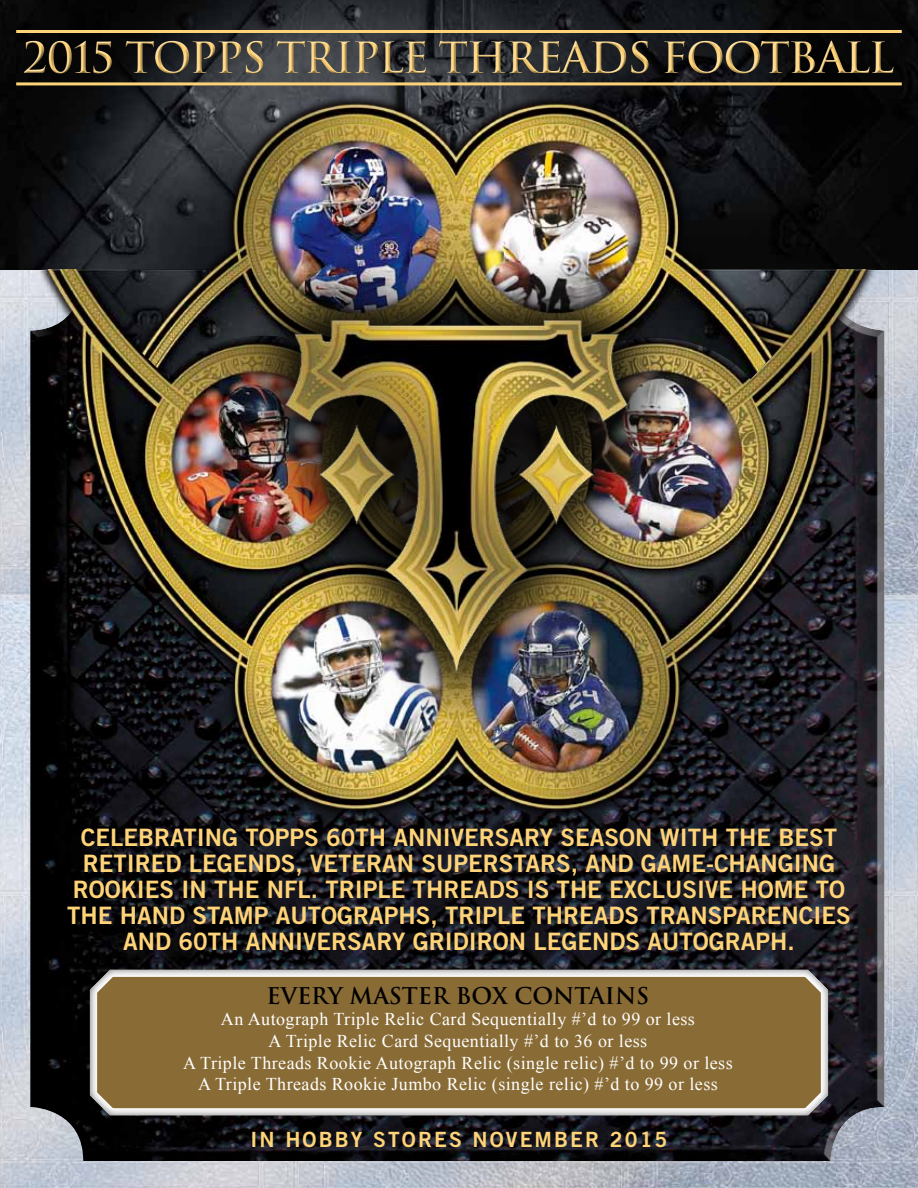
<style>
.page{position:relative;width:918px;height:1188px;background:#fff}
.page>*{position:absolute;margin:0;border:0;box-sizing:border-box;transform-origin:0 0}
.t1{font:700 42px "Trajan";letter-spacing:-.035em;color:#ffd478}
.t2{font:24px "Trade Gothic Bold Two";color:#ffd478}
.t3{font:700 22.5px "Trajan Pro";color:#000}
.t4{font:21px "Trade Gothic Bold Two";letter-spacing:.1em;color:#ffd478}
.t5{font:18px/21.6px "Times New Roman";letter-spacing:.025em;color:#fff;text-align:center}
</style>
<div class="page">
<img style="left:0;top:270px;width:918px;height:325px">
<img style="left:0;top:595px;width:918px;height:593px">
<div style="left:28px;top:275px;width:858px;height:887px;background:#000;opacity:.75"></div>
<img style="left:0;top:0;width:918px;height:270px">
<img style="left:21px;top:269px;width:867px;height:558px">
<img style="left:26px;top:86px;width:866px;height:300px">
<div style="left:222px;top:254px;width:468px;height:480px;background:#000;opacity:.95"></div>
<img style="left:270px;top:287px;width:381px;height:385px">
<div style="left:19px;top:36px;width:879px;height:39px;background:#fff;opacity:.75"></div>
<div style="left:19px;top:38px;width:879px;height:40px;background:#000;opacity:.75"></div>
<hr style="left:16px;top:30px;width:886px;height:3px;background:#ffd478">
<hr style="left:16px;top:82px;width:886px;height:3px;background:#ffd478">
<div style="left:88px;top:968px;width:742px;height:148px;background:#000;opacity:.75"></div>
<h1 class="t1" style="left:24px;top:32px;width:872px">2015 TOPPS TRIPLE THREADS FOOTBALL</h1>
<p class="t2" style="left:81px;top:823px;width:59px">CELEBR</p>
<p class="t2" style="left:170px;top:823px;width:239px">ATING TOPPS 60TH ANNIVERS</p>
<p class="t2" style="left:510px;top:823px;width:111px">ARY SEASON</p>
<p class="t2" style="left:660px;top:823px;width:33px">WITH</p>
<p class="t2" style="left:726px;top:823px;width:16px">THE</p>
<p class="t2" style="left:778px;top:823px;width:16px">BEST</p>
<p class="t2" style="left:83px;top:849px;width:30px">RETIRE</p>
<p class="t2" style="left:165px;top:849px;width:173px">D LEGEN DS, VETER</p>
<p class="t2" style="left:382px;top:849px;width:102px">AN SUPERST</p>
<p class="t2" style="left:525px;top:849px;width:311px">ARS , AND GAME-CHANGING</p>
<p class="t2" style="left:73px;top:875px;width:77px">ROOKIES</p>
<p class="t2" style="left:181px;top:875px;width:49px">IN THE</p>
<p class="t2" style="left:267px;top:875px;width:176px">NFL. TRI PLE THRE</p>
<p class="t2" style="left:474px;top:875px;width:99px">ADS IS THE</p>
<p class="t2" style="left:609px;top:875px;width:87px">EXCLUSIVE</p>
<p class="t2" style="left:741px;top:875px;width:18px">HOME</p>
<p class="t2" style="left:816px;top:875px;width:16px">TO</p>
<p class="t2" style="left:67px;top:901px;width:16px">THE</p>
<p class="t2" style="left:120px;top:901px;width:442px">HAN D STAM P AUTOGRAPHS , TRI PLE THRE</p>
<p class="t2" style="left:594px;top:901px;width:172px">ADS TRANSPARENCIES</p>
<p class="t2" style="left:123px;top:927px;width:138px">AN D 60TH ANNIVERS</p>
<p class="t2" style="left:362px;top:927px;width:122px">ARY GRIDIRON</p>
<p class="t2" style="left:533px;top:927px;width:263px">LEGEN DS AUTOGRAPH.</p>
<p class="t3" style="left:266px;top:982px;width:384px">EVERY MASTER BOX CONTAINS</p>
<p class="t5" style="left:183px;top:1008px;width:551px">An Autograph Triple Relic Card Sequentially #’d to 99 or less<br>A Triple Relic Card Sequentially #’d to 36 or less<br>A Triple Threads Rookie Autograph Relic (single relic) #’d to 99 or less A Triple Threads Rookie Jumbo Relic (single relic) #’d to 99 or less</p>
<p class="t4" style="left:251px;top:1126px;width:418px">IN HOBBY STORES NOVEMBER 2015</p>
</div>
